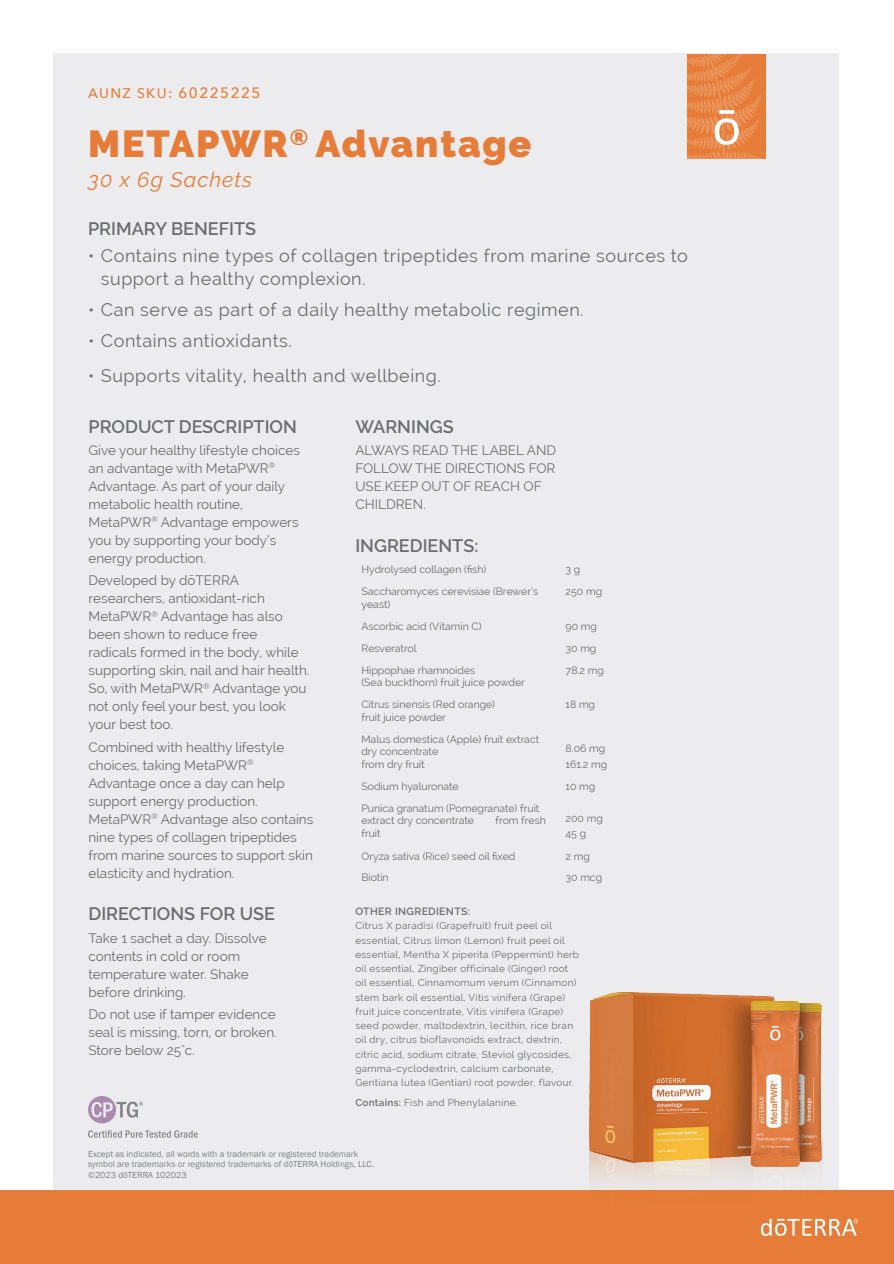
<style>
.page{position:relative;width:894px;height:1264px;background:#fff}
.page>*{position:absolute;margin:0;border:0;box-sizing:border-box;transform-origin:0 0}
.t1{font:900 37.5px "Raleway";letter-spacing:.05em;color:#e67c37}
.t2{font:italic 21px "Raleway";letter-spacing:.05em;color:#e67c37}
.t3{font:18px/22.5px "Raleway";letter-spacing:.03em;color:#6c6d70}
.t4{font:600 18px "Raleway";color:#6c6d70}
.t5{font:500 13.95px "Avenir Next";letter-spacing:.1em;color:#e67c37}
.t6{font:13.5px/18px "Raleway";color:#6c6d70}
.t7{font:10.5px/12.6px "Raleway";color:#6c6d70}
.t8{font:600 10.5px "Raleway";letter-spacing:.03em;color:#6c6d70}
.t9{font:9.9px/14.2px "Raleway";letter-spacing:.03em;color:#6c6d70}
.t10{font:9px/10.4px "Franklin Gothic";color:#808285}
.s1{font-size:15px}
.s2{font-weight:600}
</style>
<div class="page">
<div style="left:54px;top:54px;width:785px;height:1154px;background:#ececee"></div>
<div style="left:0;top:1189px;width:894px;height:74px;background:#e67c37"></div>
<svg style="left:761px;top:1218px;width:97px;height:17px"></svg>
<img style="left:590px;top:1141px;width:233px;height:49px">
<img style="left:590px;top:992px;width:232px;height:174px">
<div style="left:687px;top:54px;width:79px;height:104px;background:#e67c37"></div>
<svg style="left:687px;top:54px;width:75px;height:104px"></svg>
<svg style="left:88px;top:1130px;width:110px;height:7px"></svg>
<svg style="left:88px;top:1096px;width:55px;height:27px"></svg>
<p class="t5" style="left:88px;top:81px;width:174px">AUNZ SKU: <span class="s1">60225225</span></p>
<h1 class="t1" style="left:88px;top:122px;width:445px">METAPWR<sup>®</sup> Advantage</h1>
<h2 class="t2" style="left:88px;top:168px;width:165px">30 x 6g Sachets</h2>
<h3 class="t4" style="left:88px;top:219px;width:170px">PRIMARY BENEFITS</h3>
<h3 class="t3" style="left:101px;top:244px;width:588px;text-indent:-13px">• Contains nine types of collagen tripeptides from marine sources to support a healthy complexion.</h3>
<h3 class="t3" style="left:88px;top:298px;width:497px">• Can serve as part of a daily healthy metabolic regimen.</h3>
<h3 class="t3" style="left:88px;top:329px;width:205px">• Contains antioxidants.</h3>
<h3 class="t3" style="left:88px;top:364px;width:354px">• Supports vitality, health and wellbeing.</h3>
<h3 class="t4" style="left:88px;top:416px;width:210px">PRODUCT DESCRIPTION</h3>
<p class="t6" style="left:88px;top:441px;width:213px">Give your healthy lifestyle choices an advantage with MetaPWR<sup>®<br></sup>Advantage. As part of your daily metabolic health routine,<br>MetaPWR<sup>®</sup> Advantage empowers you by supporting your body’s energy production.</p>
<p class="t6" style="left:88px;top:571px;width:222px">Developed by dōTERRA researchers, antioxidant-rich<br>MetaPWR<sup>®</sup> Advantage has also been shown to reduce free<br>radicals formed in the body, while supporting skin, nail and hair health.<br>So, with MetaPWR<sup>®</sup> Advantage you not only feel your best, you look your best too.</p>
<p class="t6" style="left:88px;top:737px;width:226px">Combined with healthy lifestyle choices, taking MetaPWR<sup>®<br></sup>Advantage once a day can help support energy production.<br>MetaPWR<sup>®</sup> Advantage also contains nine types of collagen tripeptides from marine sources to support skin elasticity and hydration.</p>
<h3 class="t4" style="left:88px;top:903px;width:188px">DIRECTIONS FOR USE</h3>
<p class="t6" style="left:88px;top:928px;width:180px">Take 1 sachet a day. Dissolve contents in cold or room temperature water. Shake before drinking.</p>
<p class="t6" style="left:88px;top:1004px;width:190px;text-align:justify">Do not use if tamper evidence seal is missing, torn, or broken.<br>Store below 25˚c.</p>
<h3 class="t4" style="left:355px;top:416px;width:100px">WARNINGS</h3>
<p class="t6" style="left:355px;top:441px;width:202px">ALWAYS READ THE LABEL AND<br>FOLLOW THE DIRECTIONS FOR<br>USE.KEEP OUT OF REACH OF<br>CHILDREN.</p>
<h3 class="t4" style="left:355px;top:534px;width:124px">INGREDIENTS:</h3>
<p class="t7" style="left:361px;top:563px;width:126px">Hydrolysed collagen (fish)</p>
<p class="t7" style="left:565px;top:563px;width:16px">3 g</p>
<p class="t7" style="left:361px;top:585px;width:178px">Saccharomyces cerevisiae (Brewer’s yeast)</p>
<p class="t7" style="left:565px;top:585px;width:38px">250 mg</p>
<p class="t7" style="left:361px;top:619px;width:122px">Ascorbic acid (Vitamin C)</p>
<p class="t7" style="left:565px;top:619px;width:33px">90 mg</p>
<p class="t7" style="left:361px;top:641px;width:57px">Resveratrol</p>
<p class="t7" style="left:565px;top:641px;width:32px">30 mg</p>
<p class="t7" style="left:361px;top:663px;width:165px">Hippophae rhamnoides<br>(Sea buckthorn) fruit juice powder</p>
<p class="t7" style="left:565px;top:663px;width:40px">78.2 mg</p>
<p class="t7" style="left:361px;top:698px;width:135px">Citrus sinensis (Red orange) fruit juice powder</p>
<p class="t7" style="left:565px;top:698px;width:31px">18 mg</p>
<p class="t7" style="left:361px;top:732px;width:179px">Malus domestica (Apple) fruit extract dry concentrate<br>from dry fruit</p>
<p class="t7" style="left:565px;top:739px;width:43px;line-height:16px">8.06 mg<br>161.2 mg</p>
<p class="t7" style="left:361px;top:779px;width:99px">Sodium hyaluronate</p>
<p class="t7" style="left:565px;top:779px;width:31px">10 mg</p>
<p class="t7" style="left:361px;top:801px;width:179px">Punica granatum (Pomegranate) fruit extract dry concentrate</p>
<p class="t7" style="left:565px;top:811px;width:39px;line-height:14.5px">200 mg<br>45 g</p>
<p class="t7" style="left:496px;top:814px;width:52px">from fresh</p>
<p class="t7" style="left:361px;top:826px;width:21px">fruit</p>
<p class="t7" style="left:361px;top:845px;width:156px;line-height:21.1px">Oryza sativa (Rice) seed oil fixed<br>Biotin</p>
<p class="t7" style="left:565px;top:845px;width:38px;line-height:20.5px">2 mg<br>30 mcg</p>
<p class="t8" style="left:355px;top:905px;width:116px">OTHER INGREDIENTS:</p>
<p class="t9" style="left:355px;top:918px;width:225px">Citrus X paradisi (Grapefruit) fruit peel oil essential, Citrus limon (Lemon) fruit peel oil essential, Mentha X piperita (Peppermint) herb oil essential, Zingiber officinale (Ginger) root oil essential, Cinnamomum verum (Cinnamon) stem bark oil essential, Vitis vinifera (Grape) fruit juice concentrate, Vitis vinifera (Grape) seed powder, maltodextrin, lecithin, rice bran oil dry, citrus bioflavonoids extract, dextrin, citric acid, sodium citrate, Steviol glycosides, gamma-cyclodextrin, calcium carbonate, Gentiana lutea (Gentian) root powder, flavour.</p>
<p class="t9" style="left:355px;top:1094px;width:164px"><span class="s2">Contains:</span> Fish and Phenylalanine.</p>
<p class="t10" style="left:88px;top:1148px;width:287px">Except as indicated, all words with a trademark or registered trademark symbol are trademarks or registered trademarks of dōTERRA Holdings, LLC. ©2023 dōTERRA 102023</p>
</div>
